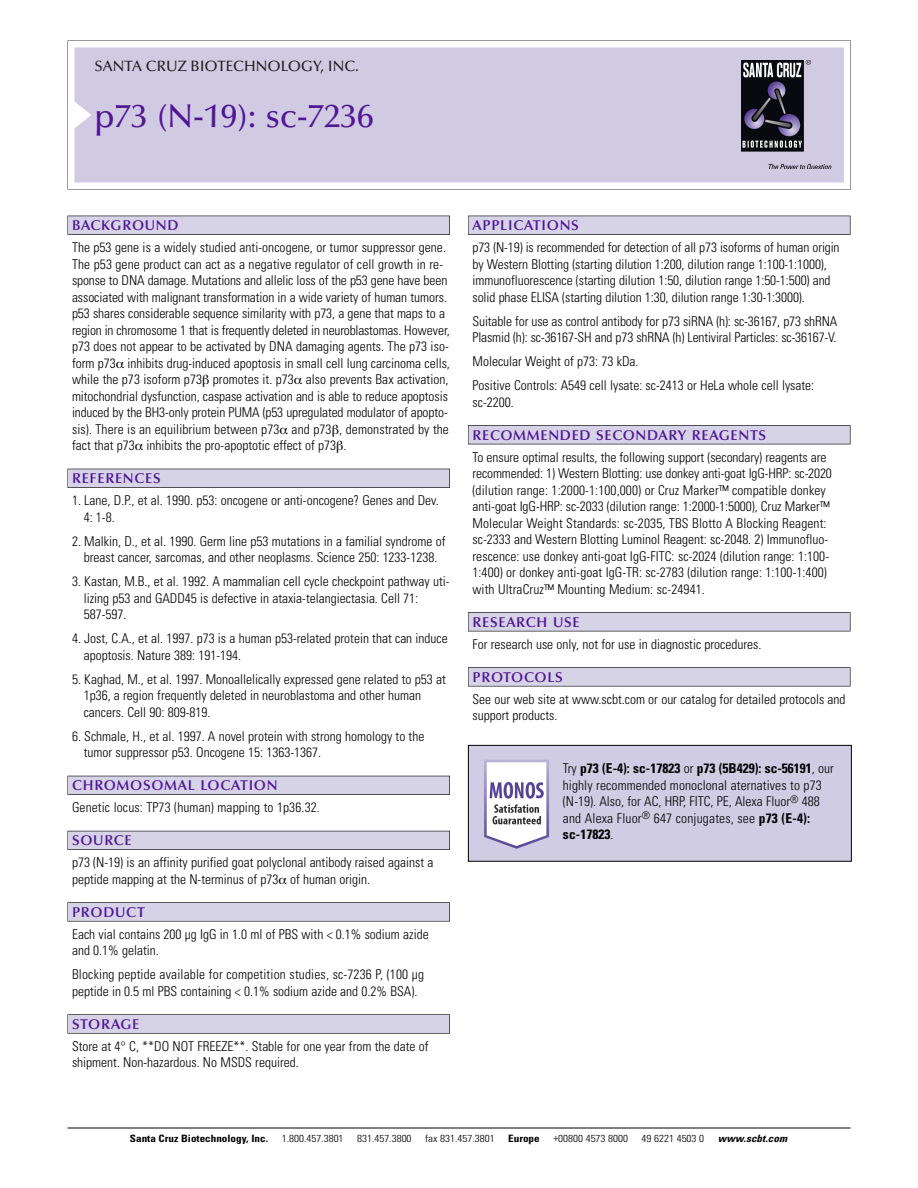
<style>
.page{position:relative;width:918px;height:1188px;background:#fff}
.page>*{position:absolute;margin:0;border:0;box-sizing:border-box;transform-origin:0 0}
.t1{font:500 33px "Optima";color:#511695}
.t2{font:500 15px "Optima";color:#231f20}
.t3{font:600 14.25px "Optima";letter-spacing:.05em;color:#511695}
.t4{font:300 condensed 13.5px/16.5px "Univers";color:#000}
.t5{font:300 condensed 10.2px "Univers";color:#000;scale:1.1 1}
.t6{font:700 condensed 10.2px "Univers";color:#000;scale:1.1 1}
.t7{font:italic 700 condensed 10.2px "Univers";letter-spacing:.005em;color:#000;scale:1.1 1}
.s1{font-weight:700}
</style>
<div class="page">
<svg style="left:68px;top:40px;width:783px;height:149px"></svg>
<div style="left:74px;top:47px;width:770px;height:135px;background:#d1cae3"></div>
<img style="left:741px;top:60px;width:90px;height:108px">
<div style="left:68px;top:216px;width:382px;height:19px;background:#525155"></div>
<div style="left:68px;top:216px;width:381px;height:18px;background:#d7d3e7"></div>
<div style="left:68px;top:469px;width:382px;height:19px;background:#515055"></div>
<div style="left:68px;top:469px;width:381px;height:18px;background:#d7d3e7"></div>
<div style="left:68px;top:776px;width:382px;height:19px;background:#525158"></div>
<div style="left:68px;top:776px;width:381px;height:18px;background:#d7d3e7"></div>
<div style="left:68px;top:831px;width:382px;height:19px;background:#54535a"></div>
<div style="left:68px;top:831px;width:381px;height:18px;background:#d7d3e7"></div>
<svg style="left:68px;top:902px;width:382px;height:20px"></svg>
<div style="left:68px;top:903px;width:381px;height:18px;background:#d7d3e7"></div>
<div style="left:68px;top:1014px;width:382px;height:20px;background:#626263"></div>
<div style="left:68px;top:1015px;width:381px;height:18px;background:#d7d3e7"></div>
<div style="left:468px;top:216px;width:382px;height:19px;background:#525155"></div>
<div style="left:468px;top:216px;width:382px;height:18px;background:#d7d3e7"></div>
<div style="left:468px;top:425px;width:382px;height:19px;background:#525155"></div>
<div style="left:468px;top:426px;width:382px;height:18px;background:#d7d3e7"></div>
<div style="left:468px;top:612px;width:382px;height:19px;background:#545357"></div>
<div style="left:468px;top:613px;width:382px;height:18px;background:#d7d3e7"></div>
<div style="left:468px;top:667px;width:382px;height:19px;background:#575759"></div>
<div style="left:468px;top:668px;width:382px;height:18px;background:#d7d3e7"></div>
<hr style="left:68px;top:1128px;width:782px;height:1px;background:#000">
<img style="left:470px;top:747px;width:380px;height:113px">
<div style="left:468px;top:745px;width:384px;height:117px;border:1px solid #000"></div>
<p class="t2" style="left:94px;top:61px;width:266px">SANTA CRUZ BIOTECHNOLOGY, INC.</p>
<h1 class="t1" style="left:94px;top:103px;width:281px">p73 (N-19): sc-7236</h1>
<p class="t3" style="left:72px;top:219px;width:108px">BACKGROUND</p>
<p class="t4" style="left:72px;top:240px;width:379px">The p53 gene is a widely studied anti-oncogene, or tumor suppressor gene.<br>The p53 gene product can act as a negative regulator of cell growth in re&shy;sponse to DNA damage. Mutations and allelic loss of the p53 gene have been associated with malignant transformation in a wide variety of human tumors. p53 shares considerable sequence similarity with p73, a gene that maps to a region in chromosome 1 that is frequently deleted in neuroblastomas. However, p73 does not appear to be activated by DNA damaging agents. The p73 iso&shy;form p73 inhibits drug-induced apoptosis in small cell lung carcinoma cells, while the p73 isoform p73 promotes it. p73 also prevents Bax activation, mitochondrial dysfunction, caspase activation and is able to reduce apoptosis induced by the BH3-only protein PUMA (p53 upregulated modulator of apopto&shy;sis). There is an equilibrium between p73 and p73 , demonstrated by the fact that p73 inhibits the pro-apoptotic effect of p73 .</p>
<p class="t3" style="left:72px;top:473px;width:90px">REFERENCES</p>
<p class="t4" style="left:84px;top:493px;width:357px;text-indent:-12px">1. Lane, D.P., et al. 1990. p53: oncogene or anti-oncogene? Genes and Dev.<br>4: 1-8.</p>
<p class="t4" style="left:72px;top:534px;width:375px;text-align:center">2. Malkin, D., et al. 1990. Germ line p53 mutations in a familial syndrome of breast cancer, sarcomas, and other neoplasms. Science 250: 1233-1238.</p>
<p class="t4" style="left:84px;top:574px;width:367px;text-indent:-12px">3. Kastan, M.B., et al. 1992. A mammalian cell cycle checkpoint pathway uti&shy;lizing p53 and GADD45 is defective in ataxia-telangiectasia. Cell 71:<br>587-597.</p>
<p class="t4" style="left:84px;top:631px;width:366px;text-indent:-12px">4. Jost, C.A., et al. 1997. p73 is a human p53-related protein that can induce apoptosis. Nature 389: 191-194.</p>
<p class="t4" style="left:84px;top:672px;width:364px;text-indent:-12px">5. Kaghad, M., et al. 1997. Monoallelically expressed gene related to p53 at<br>1p36, a region frequently deleted in neuroblastoma and other human cancers. Cell 90: 809-819.</p>
<p class="t4" style="left:84px;top:729px;width:342px;text-indent:-12px">6. Schmale, H., et al. 1997. A novel protein with strong homology to the tumor suppressor p53. Oncogene 15: 1363-1367.</p>
<p class="t3" style="left:72px;top:780px;width:207px">CHROMOSOMAL LOCATION</p>
<p class="t4" style="left:72px;top:800px;width:249px">Genetic locus: TP73 (human) mapping to 1p36.32.</p>
<p class="t3" style="left:72px;top:835px;width:61px">SOURCE</p>
<p class="t4" style="left:72px;top:855px;width:363px">p73 (N-19) is an affinity purified goat polyclonal antibody raised against a peptide mapping at the N-terminus of p73 of human origin.</p>
<p class="t3" style="left:72px;top:906px;width:74px">PRODUCT</p>
<p class="t4" style="left:72px;top:927px;width:358px">Each vial contains 200 µg IgG in 1.0 ml of PBS with &lt; 0.1% sodium azide and 0.1% gelatin.</p>
<p class="t4" style="left:72px;top:967px;width:354px">Blocking peptide available for competition studies, sc-7236 P, (100 µg peptide in 0.5 ml PBS containing &lt; 0.1% sodium azide and 0.2% BSA).</p>
<p class="t3" style="left:72px;top:1018px;width:69px">STORAGE</p>
<p class="t4" style="left:72px;top:1039px;width:358px">Store at 4° C, **DO NOT FREEZE**. Stable for one year from the date of shipment. Non-hazardous. No MSDS required.</p>
<p class="t3" style="left:473px;top:219px;width:108px">APPLICATIONS</p>
<p class="t4" style="left:473px;top:240px;width:369px">p73 (N-19) is recommended for detection of all p73 isoforms of human origin by Western Blotting (starting dilution 1:200, dilution range 1:100-1:1000), immunofluorescence (starting dilution 1:50, dilution range 1:50-1:500) and solid phase ELISA (starting dilution 1:30, dilution range 1:30-1:3000).</p>
<p class="t4" style="left:473px;top:314px;width:366px">Suitable for use as control antibody for p73 siRNA (h): sc-36167, p73 shRNA<br>Plasmid (h): sc-36167-SH and p73 shRNA (h) Lentiviral Particles: sc-36167-V.</p>
<p class="t4" style="left:473px;top:350px;width:343px;line-height:24px">Molecular Weight of p73: 73 kDa.<br>Positive Controls: A549 cell lysate: sc-2413 or HeLa whole cell lysate:</p>
<p class="t4" style="left:473px;top:395px;width:43px">sc-2200.</p>
<p class="t3" style="left:473px;top:429px;width:295px">RECOMMENDED SECONDARY REAGENTS</p>
<p class="t4" style="left:473px;top:450px;width:361px">To ensure optimal results, the following support (secondary) reagents are recommended: 1) Western Blotting: use donkey anti-goat IgG-HRP: sc-2020 (dilution range: 1:2000-1:100,000) or Cruz Marker™ compatible donkey anti-goat IgG-HRP: sc-2033 (dilution range: 1:2000-1:5000), Cruz Marker™ Molecular Weight Standards: sc-2035, TBS Blotto A Blocking Reagent: sc-2333 and Western Blotting Luminol Reagent: sc-2048. 2) Immunofluo&shy;rescence: use donkey anti-goat IgG-FITC: sc-2024 (dilution range: 1:100- 1:400) or donkey anti-goat IgG-TR: sc-2783 (dilution range: 1:100-1:400) with UltraCruz™ Mounting Medium: sc-24941.</p>
<p class="t3" style="left:473px;top:616px;width:109px">RESEARCH USE</p>
<p class="t4" style="left:473px;top:637px;width:290px">For research use only, not for use in diagnostic procedures.</p>
<p class="t3" style="left:473px;top:671px;width:92px">PROTOCOLS</p>
<p class="t4" style="left:473px;top:692px;width:375px">See our web site at www.scbt.com or our catalog for detailed protocols and support products.</p>
<p class="t4" style="left:563px;top:761px;width:273px">Try <span class="s1">p73 (E-4): sc-17823</span> or <span class="s1">p73 (5B429): sc-56191</span>, our highly recommended monoclonal aternatives to p73 (N-19). Also, for AC, HRP, FITC, PE, Alexa Fluor<sup>®</sup> 488 and Alexa Fluor<sup>®</sup> 647 conjugates, see <span class="s1">p73 (E-4): sc-17823</span>.</p>
<p class="t6" style="left:130px;top:1135px;width:127px">Santa Cruz Biotechnology, Inc.</p>
<p class="t5" style="left:282px;top:1135px;width:58px">1.800.457.3801</p>
<p class="t5" style="left:357px;top:1135px;width:51px">831.457.3800</p>
<p class="t5" style="left:425px;top:1135px;width:65px">fax 831.457.3801</p>
<p class="t6" style="left:508px;top:1135px;width:30px">Europe</p>
<p class="t5" style="left:553px;top:1135px;width:69px">+00800 4573 8000</p>
<p class="t5" style="left:642px;top:1135px;width:58px">49 6221 4503 0</p>
<p class="t7" style="left:718px;top:1135px;width:64px">www.scbt.com</p>
</div>
